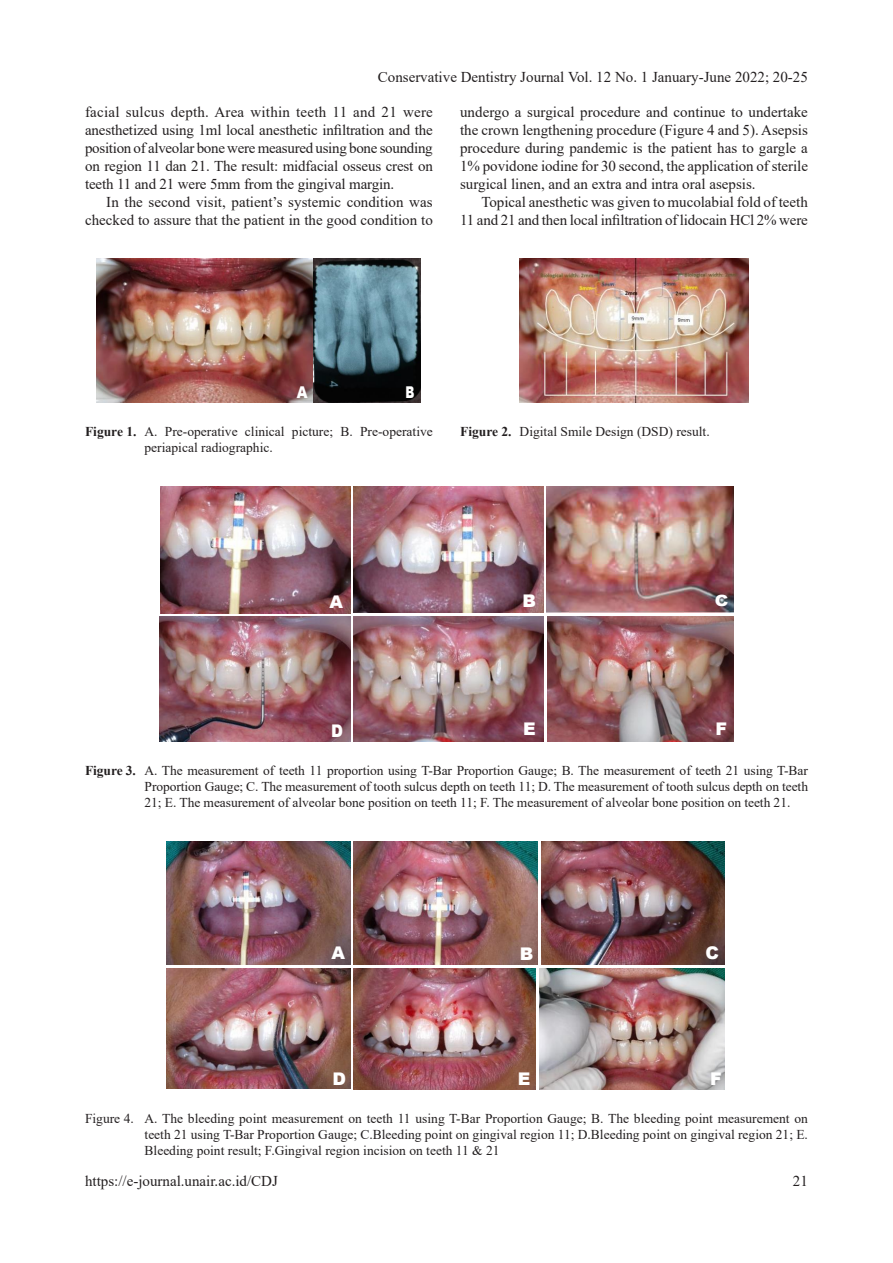
<style>
.page{position:relative;width:893px;height:1263px;background:#fff}
.page>*{position:absolute;margin:0;border:0;box-sizing:border-box;transform-origin:0 0}
.t1{font:900 17.4px "Arial";color:#fff}
.t2{font:900 17.4px "Arial";color:#fff;scale:.87 1}
.t3{font:900 16.2px "Arial";color:#fff;scale:.86 1}
.t4{font:900 16.2px "Arial";color:#fff;scale:.71 1}
.t5{font:900 15.45px "Arial";color:#fff;scale:1.12 1}
.Teks{font:15px/18px "Times New Roman";color:#231f20;text-align:right}
.Paragraf_pertama{font:15px/18px "Times New Roman";letter-spacing:-.01em;color:#231f20;text-align:justify}
.Gambar_kop{font:13.5px/16.2px "Times New Roman";color:#231f20;text-align:justify}
.s1{font-weight:700}
</style>
<div class="page">
<img style="left:97px;top:258px;width:324px;height:145px">
<img style="left:519px;top:258px;width:230px;height:145px">
<img style="left:160px;top:486px;width:190px;height:128px">
<img style="left:354px;top:487px;width:189px;height:126px">
<img style="left:547px;top:486px;width:186px;height:126px">
<img style="left:160px;top:616px;width:190px;height:126px">
<img style="left:354px;top:617px;width:190px;height:124px">
<img style="left:547px;top:617px;width:186px;height:124px">
<img style="left:166px;top:841px;width:184px;height:123px">
<img style="left:354px;top:841px;width:184px;height:124px">
<img style="left:541px;top:841px;width:183px;height:124px">
<img style="left:167px;top:968px;width:183px;height:121px">
<img style="left:354px;top:968px;width:182px;height:122px">
<img style="left:540px;top:968px;width:185px;height:121px">
<p class="Teks" style="left:378px;top:68px;width:432px">Conservative Dentistry Journal Vol. 12 No. 1 January-June 2022; 20-25</p>
<p class="Paragraf_pertama" style="left:85px;top:102px;width:349px">facial sulcus depth. Area within teeth 11 and 21 were anesthetized using 1ml local anesthetic infiltration and the position of alveolar bone were measured using bone sounding on region 11 dan 21. The result: midfacial osseus crest on teeth 11 and 21 were 5mm from the gingival margin.</p>
<p class="Teks" style="left:85px;top:192px;width:349px">In the second visit, patient’s systemic condition was checked to assure that the patient in the good condition to</p>
<p class="Teks" style="left:460px;top:102px;width:349px;text-align:justify">undergo a surgical procedure and continue to undertake the crown lengthening procedure (Figure 4 and 5). Asepsis procedure during pandemic is the patient has to gargle a 1% povidone iodine for 30 second, the application of sterile surgical linen, and an extra and intra oral asepsis.</p>
<p class="Teks" style="left:460px;top:192px;width:349px">Topical anesthetic was given to mucolabial fold of teeth<br>11 and 21 and then local infiltration of lidocain HCl 2% were</p>
<p class="t3" style="left:297px;top:380px;width:14px">A</p>
<p class="t4" style="left:405px;top:380px;width:14px">B</p>
<p class="Gambar_kop" style="left:145px;top:423px;width:290px;text-indent:-60px"><span class="s1">Figure 1.</span> A. Pre-operative clinical picture; B. Pre-operative periapical radiographic.</p>
<p class="Gambar_kop" style="left:460px;top:423px;width:251px"><span class="s1">Figure 2.</span> Digital Smile Design (DSD) result.</p>
<p class="t1" style="left:330px;top:589px;width:15px">A</p>
<p class="t1" style="left:522px;top:588px;width:15px">B</p>
<p class="t5" style="left:715px;top:589px;width:14px">C</p>
<p class="t2" style="left:331px;top:718px;width:15px">D</p>
<p class="t1" style="left:523px;top:716px;width:14px">E</p>
<p class="t1" style="left:715px;top:716px;width:13px">F</p>
<p class="Gambar_kop" style="left:145px;top:761px;width:665px;text-indent:-60px"><span class="s1">Figure 3.</span> A. The measurement of teeth 11 proportion using T-Bar Proportion Gauge; B. The measurement of teeth 21 using T-Bar Proportion Gauge; C. The measurement of tooth sulcus depth on teeth 11; D. The measurement of tooth sulcus depth on teeth 21; E. The measurement of alveolar bone position on teeth 11; F. The measurement of alveolar bone position on teeth 21.</p>
<p class="t1" style="left:331px;top:940px;width:15px">A</p>
<p class="t1" style="left:520px;top:941px;width:15px">B</p>
<p class="t1" style="left:705px;top:940px;width:15px">C</p>
<p class="t1" style="left:332px;top:1066px;width:15px">D</p>
<p class="t1" style="left:518px;top:1066px;width:14px">E</p>
<p class="t1" style="left:710px;top:1066px;width:13px">F</p>
<p class="Gambar_kop" style="left:145px;top:1110px;width:665px;text-indent:-60px">Figure 4. A. The bleeding point measurement on teeth 11 using T-Bar Proportion Gauge; B. The bleeding point measurement on teeth 21 using T-Bar Proportion Gauge; C.Bleeding point on gingival region 11; D.Bleeding point on gingival region 21; E.<br>Bleeding point result; F.Gingival region incision on teeth 11 &amp; 21</p>
<p class="Teks" style="left:85px;top:1172px;width:194px">https://e-journal.unair.ac.id/CDJ</p>
<p class="Teks" style="left:793px;top:1172px;width:16px">21</p>
</div>
